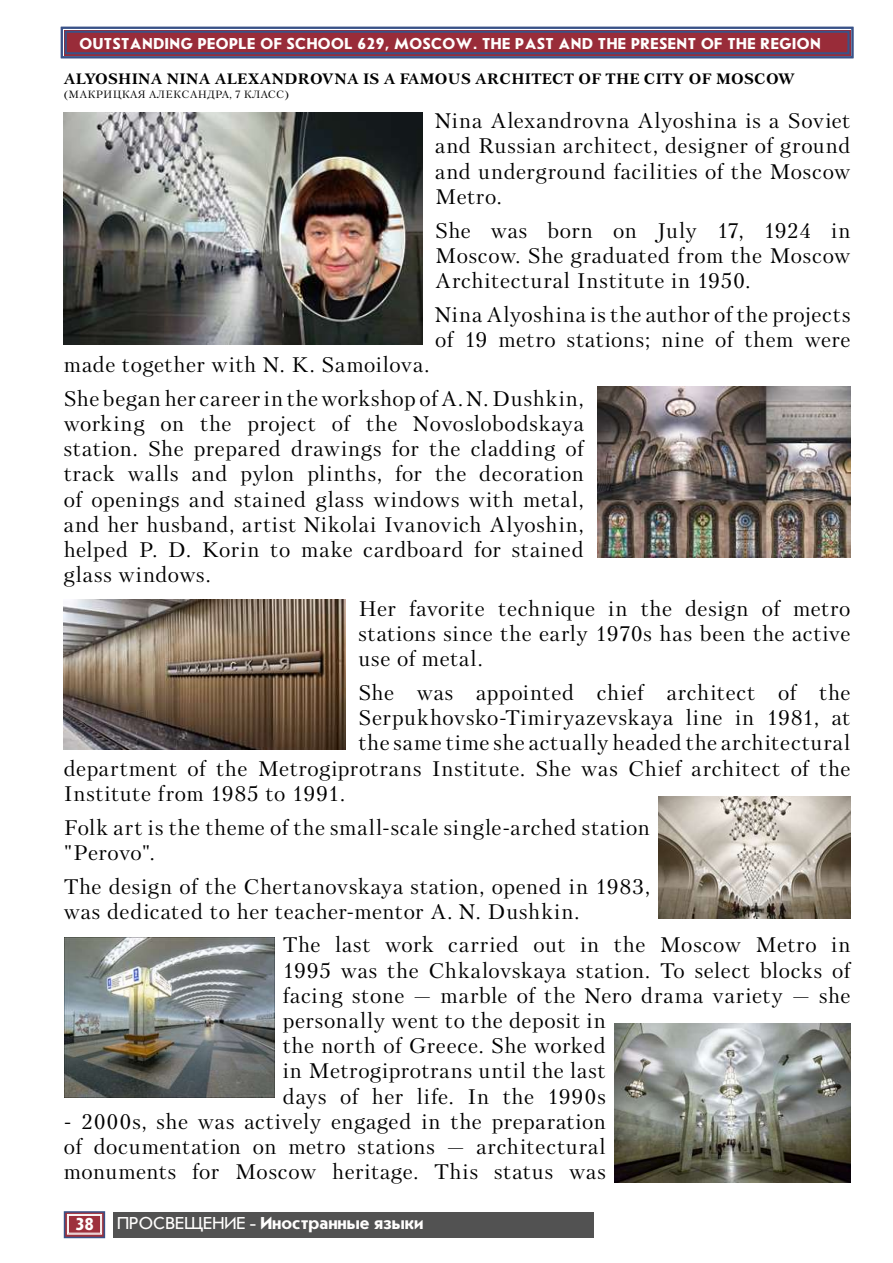
<style>
.page{position:relative;width:893px;height:1263px;background:#fff}
.page>*{position:absolute;margin:0;border:0;box-sizing:border-box;transform-origin:0 0}
.t1{font:21px/25.2px "Petersburg C San Pin";letter-spacing:.03em;color:#000;text-align:justify}
.t2{font:700 18px "Journal Sans C";color:#fffefd}
.t3{font:700 16.5px "Journal Sans C";letter-spacing:.03em;color:#fffefd}
.t4{font:700 15px "Petersburg C San Pin";letter-spacing:.03em;color:#000}
.t5{font:10.5px "Petersburg C San Pin";letter-spacing:.025em;color:#000}
.s1{font-weight:400}
</style>
<div class="page">
<div style="left:64px;top:1211px;width:41px;height:27px;background:#ddb8bb;border:2px solid #395288"></div>
<svg style="left:67px;top:1214px;width:35px;height:20px"></svg>
<div style="left:68px;top:1215px;width:33px;height:18px;border:1px solid #fffefd"></div>
<div style="left:113px;top:1212px;width:480px;height:25px;background:#525252"></div>
<svg style="left:60px;top:26px;width:794px;height:33px;background:#8e4559"></svg>
<div style="left:65px;top:31px;width:784px;height:23px;border:2px solid #395288"></div>
<img style="left:64px;top:112px;width:358px;height:232px">
<img style="left:597px;top:386px;width:253px;height:171px">
<img style="left:64px;top:600px;width:282px;height:149px">
<img style="left:659px;top:797px;width:191px;height:121px">
<img style="left:64px;top:938px;width:210px;height:159px">
<img style="left:615px;top:1023px;width:235px;height:159px">
<p class="t3" style="left:80px;top:35px;width:743px">OUTSTANDING PEOPLE OF SCHOOL 629, MOSCOW. THE PAST AND THE PRESENT OF THE REGION</p>
<p class="t4" style="left:64px;top:69px;width:732px">ALYOSHINA NINA ALEXANDROVNA IS A FAMOUS ARCHITECT OF THE CITY OF MOSCOW</p>
<p class="t5" style="left:64px;top:88px;width:227px">(МАКРИЦКАЯ АЛЕКСАНДРА, 7 КЛАСС)</p>
<p class="t1" style="left:435px;top:108px;width:417px">Nina Alexandrovna Alyoshina is a Soviet and Russian architect, designer of ground and underground facilities of the Moscow Metro.</p>
<p class="t1" style="left:435px;top:217px;width:417px">She was born on July 17, 1924 in Moscow. She graduated from the Moscow Architectural Institute in 1950.</p>
<p class="t1" style="left:435px;top:301px;width:417px">Nina Аlyoshina is the author of the projects of 19 metro stations; nine of them were</p>
<p class="t1" style="left:64px;top:348px;width:522px;line-height:33.8px">made together with N. K. Samoilova.<br>She began her career in the workshop of A. N. Dushkin,</p>
<p class="t1" style="left:64px;top:411px;width:522px">working on the project of the Novoslobodskaya station. She prepared drawings for the cladding of track walls and pylon plinths, for the decoration of openings and stained glass windows with metal, and her husband, artist Nikolai Ivanovich Alyoshin, helped P. D. Korin to make cardboard for stained glass windows.</p>
<p class="t1" style="left:358px;top:596px;width:494px">Her favorite technique in the design of metro stations since the early 1970s has been the active use of metal.</p>
<p class="t1" style="left:358px;top:680px;width:494px">She was appointed chief architect of the</p>
<p class="t1" style="left:358px;top:705px;width:494px">Serpukhovsko-Timiryazevskaya line in 1981, at</p>
<p class="t1" style="left:358px;top:730px;width:494px">the same time she actually headed the architectural</p>
<p class="t1" style="left:64px;top:755px;width:788px">department of the Metrogiprotrans Institute. She was Chief architect of the</p>
<p class="t1" style="left:64px;top:781px;width:283px">Institute from 1985 to 1991.</p>
<p class="t1" style="left:64px;top:814px;width:588px">Folk art is the theme of the small-scale single-arched station "Perovo".</p>
<p class="t1" style="left:64px;top:873px;width:588px">The design of the Chertanovskaya station, opened in 1983, was dedicated to her teacher-mentor A. N. Dushkin.</p>
<p class="t1" style="left:283px;top:932px;width:569px;text-align:left">The last work carried out in the Moscow Metro in 1995 was the Chkalovskaya station. To select blocks of facing stone — marble of the Nero drama variety — she personally went to the deposit in<br>the north of Greece. She worked<br>in Metrogiprotrans until the last<br>days of her life. In the 1990s</p>
<p class="t1" style="left:64px;top:1109px;width:543px">- 2000s, she was actively engaged in the preparation of documentation on metro stations — architectural monuments for Moscow heritage. This status was</p>
<p class="t2" style="left:75px;top:1214px;width:20px">38</p>
<p class="t2" style="left:117px;top:1214px;width:308px"><span class="s1">ПРОСВЕЩЕНИЕ -</span> Иностранные языки</p>
</div>
